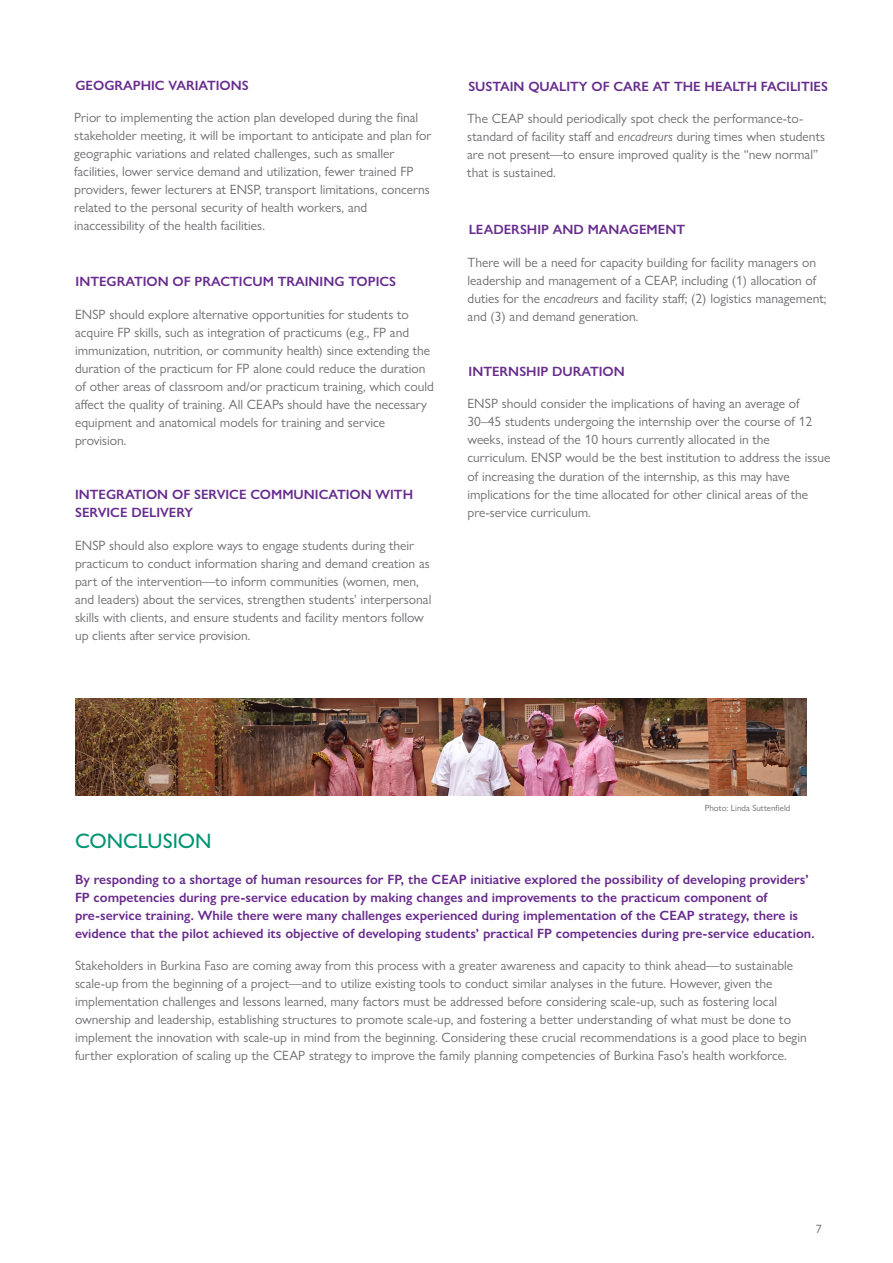
<style>
.page{position:relative;width:893px;height:1263px;background:#fff}
.page>*{position:absolute;margin:0;border:0;box-sizing:border-box;transform-origin:0 0}
.t1{font:500 21px "Gill Sans Nova";color:#009472}
.Body_9_12{font:13.5px/18px "Gill Sans Nova";color:#6c6d70}
.Body_9_12-2{font:600 13.5px/18px "Gill Sans Nova";color:#682a8d}
.Body_9_12-3{font:600 13.5px/18px "Gill Sans Nova";color:#672c8e}
.Sub_1{font:12px "Gill Sans Nova";color:#6c6d70}
.Body_9_12-4{font:9px "Gill Sans Nova";color:#6c6d70}
.s1{font-style:italic}
</style>
<div class="page">
<img style="left:76px;top:699px;width:731px;height:97px">
<p class="Body_9_12-3" style="left:75px;top:76px;width:175px">GEOGRAPHIC VARIATIONS</p>
<p class="Body_9_12" style="left:74px;top:109px;width:359px">Prior to implementing the action plan developed during the final stakeholder meeting, it will be important to anticipate and plan for geographic variations and related challenges, such as smaller facilities, lower service demand and utilization, fewer trained FP providers, fewer lecturers at ENSP, transport limitations, concerns related to the personal security of health workers, and inaccessibility of the health facilities.</p>
<p class="Body_9_12-3" style="left:76px;top:272px;width:322px">INTEGRATION OF PRACTICUM TRAINING TOPICS</p>
<p class="Body_9_12" style="left:75px;top:305px;width:360px">ENSP should explore alternative opportunities for students to acquire FP skills, such as integration of practicums (e.g., FP and immunization, nutrition, or community health) since extending the duration of the practicum for FP alone could reduce the duration of other areas of classroom and/or practicum training, which could affect the quality of training. All CEAPs should have the necessary equipment and anatomical models for training and service provision.</p>
<p class="Body_9_12-3" style="left:75px;top:486px;width:339px">INTEGRATION OF SERVICE COMMUNICATION WITH<br>SERVICE DELIVERY</p>
<p class="Body_9_12" style="left:75px;top:536px;width:358px">ENSP should also explore ways to engage students during their practicum to conduct information sharing and demand creation as part of the intervention—to inform communities (women, men, and leaders) about the services, strengthen students’ interpersonal skills with clients, and ensure students and facility mentors follow up clients after service provision.</p>
<p class="Body_9_12-3" style="left:468px;top:77px;width:361px">SUSTAIN QUALITY OF CARE AT THE HEALTH FACILITIES</p>
<p class="Body_9_12" style="left:467px;top:109px;width:359px">The CEAP should periodically spot check the performance-to&shy;standard of facility staff and <span class="s1">encadreurs</span> during times when students are not present—to ensure improved quality is the “new normal” that is sustained.</p>
<p class="Body_9_12-3" style="left:469px;top:220px;width:218px">LEADERSHIP AND MANAGEMENT</p>
<p class="Body_9_12" style="left:468px;top:253px;width:360px">There will be a need for capacity building for facility managers on leadership and management of a CEAP, including (1) allocation of duties for the <span class="s1">encadreurs</span> and facility staff; (2) logistics management; and (3) and demand generation.</p>
<p class="Body_9_12-3" style="left:469px;top:362px;width:158px">INTERNSHIP DURATION</p>
<p class="Body_9_12" style="left:467px;top:395px;width:364px">ENSP should consider the implications of having an average of 30–45 students undergoing the internship over the course of 12 weeks, instead of the 10 hours currently allocated in the curriculum. ENSP would be the best institution to address the issue of increasing the duration of the internship, as this may have implications for the time allocated for other clinical areas of the pre-service curriculum.</p>
<p class="Body_9_12-4" style="left:705px;top:802px;width:87px">Photo: Linda Suttenfield</p>
<p class="t1" style="left:75px;top:828px;width:138px">CONCLUSION</p>
<p class="Body_9_12-2" style="left:75px;top:871px;width:741px">By responding to a shortage of human resources for FP, the CEAP initiative explored the possibility of developing providers’ FP competencies during pre-service education by making changes and improvements to the practicum component of pre-service training. While there were many challenges experienced during implementation of the CEAP strategy, there is evidence that the pilot achieved its objective of developing students’ practical FP competencies during pre-service education.</p>
<p class="Body_9_12" style="left:75px;top:956px;width:733px">Stakeholders in Burkina Faso are coming away from this process with a greater awareness and capacity to think ahead—to sustainable scale-up from the beginning of a project—and to utilize existing tools to conduct similar analyses in the future. However, given the implementation challenges and lessons learned, many factors must be addressed before considering scale-up, such as fostering local ownership and leadership, establishing structures to promote scale-up, and fostering a better understanding of what must be done to implement the innovation with scale-up in mind from the beginning. Considering these crucial recommendations is a good place to begin further exploration of scaling up the CEAP strategy to improve the family planning competencies of Burkina Faso’s health workforce.</p>
<p class="Sub_1" style="left:816px;top:1221px;width:7px">7</p>
</div>
